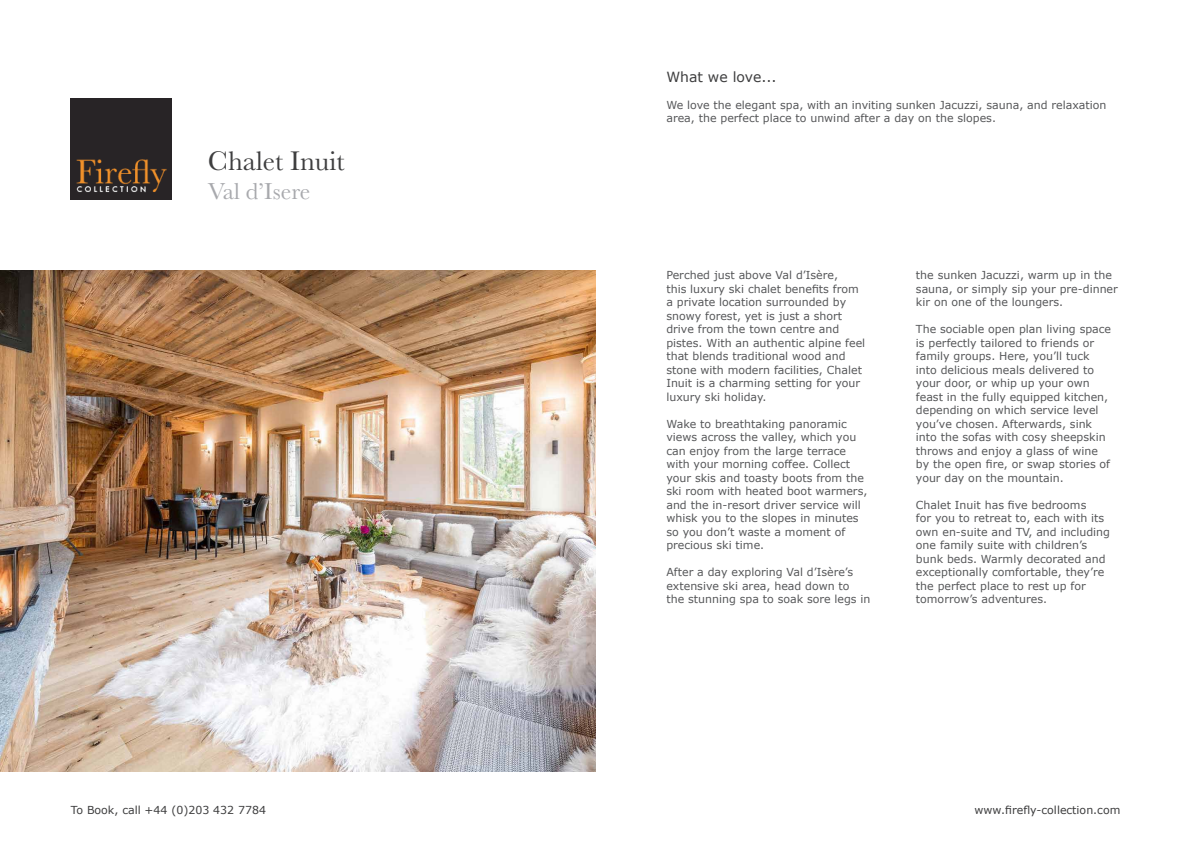
<style>
.page{position:relative;width:1191px;height:842px;background:#fff}
.page>*{position:absolute;margin:0;border:0;box-sizing:border-box;transform-origin:0 0}
.t1{font:28px "Baskerville";color:#3e3e3f}
.t2{font:24px "Baskerville";color:#a8a9ad}
.t3{font:14px "Verdana";color:#3e3e3f}
.t4{font:11px/13.5px "Verdana";color:#57585a}
.t5{font:11px "Verdana";color:#3e3e3f}
</style>
<div class="page">
<img style="left:71px;top:99px;width:101px;height:101px">
<img style="left:0;top:271px;width:595px;height:500px">
<p class="t1" style="left:208px;top:143px;width:138px">Chalet Inuit</p>
<p class="t2" style="left:208px;top:176px;width:104px">Val d’Isere</p>
<p class="t5" style="left:71px;top:802px;width:197px">To Book, call +44 (0)203 432 7784</p>
<p class="t3" style="left:666px;top:68px;width:112px">What we love...</p>
<p class="t4" style="left:666px;top:98px;width:442px">We love the elegant spa, with an inviting sunken Jacuzzi, sauna, and relaxation area, the perfect place to unwind after a day on the slopes.</p>
<p class="t4" style="left:666px;top:269px;width:200px">Perched just above Val d’Isère,<br>this luxury ski chalet benefits from a private location surrounded by snowy forest, yet is just a short drive from the town centre and pistes. With an authentic alpine feel that blends traditional wood and stone with modern facilities, Chalet<br>Inuit is a charming setting for your luxury ski holiday.</p>
<p class="t4" style="left:666px;top:417px;width:202px">Wake to breathtaking panoramic views across the valley, which you can enjoy from the large terrace with your morning coffee. Collect your skis and toasty boots from the ski room with heated boot warmers, and the in-resort driver service will whisk you to the slopes in minutes so you don’t waste a moment of precious ski time.</p>
<p class="t4" style="left:666px;top:566px;width:206px">After a day exploring Val d’Isère’s extensive ski area, head down to<br>the stunning spa to soak sore legs in</p>
<p class="t4" style="left:916px;top:269px;width:203px">the sunken Jacuzzi, warm up in the sauna, or simply sip your pre-dinner kir on one of the loungers.</p>
<p class="t4" style="left:916px;top:323px;width:197px">The sociable open plan living space is perfectly tailored to friends or family groups. Here, you’ll tuck into delicious meals delivered to your door, or whip up your own feast in the fully equipped kitchen, depending on which service level you’ve chosen. Afterwards, sink into the sofas with cosy sheepskin throws and enjoy a glass of wine by the open fire, or swap stories of your day on the mountain.</p>
<p class="t4" style="left:916px;top:498px;width:196px">Chalet Inuit has five bedrooms<br>for you to retreat to, each with its own en-suite and TV, and including one family suite with children’s bunk beds. Warmly decorated and exceptionally comfortable, they’re the perfect place to rest up for tomorrow’s adventures.</p>
<p class="t5" style="left:974px;top:802px;width:147px">www.firefly-collection.com</p>
</div>
